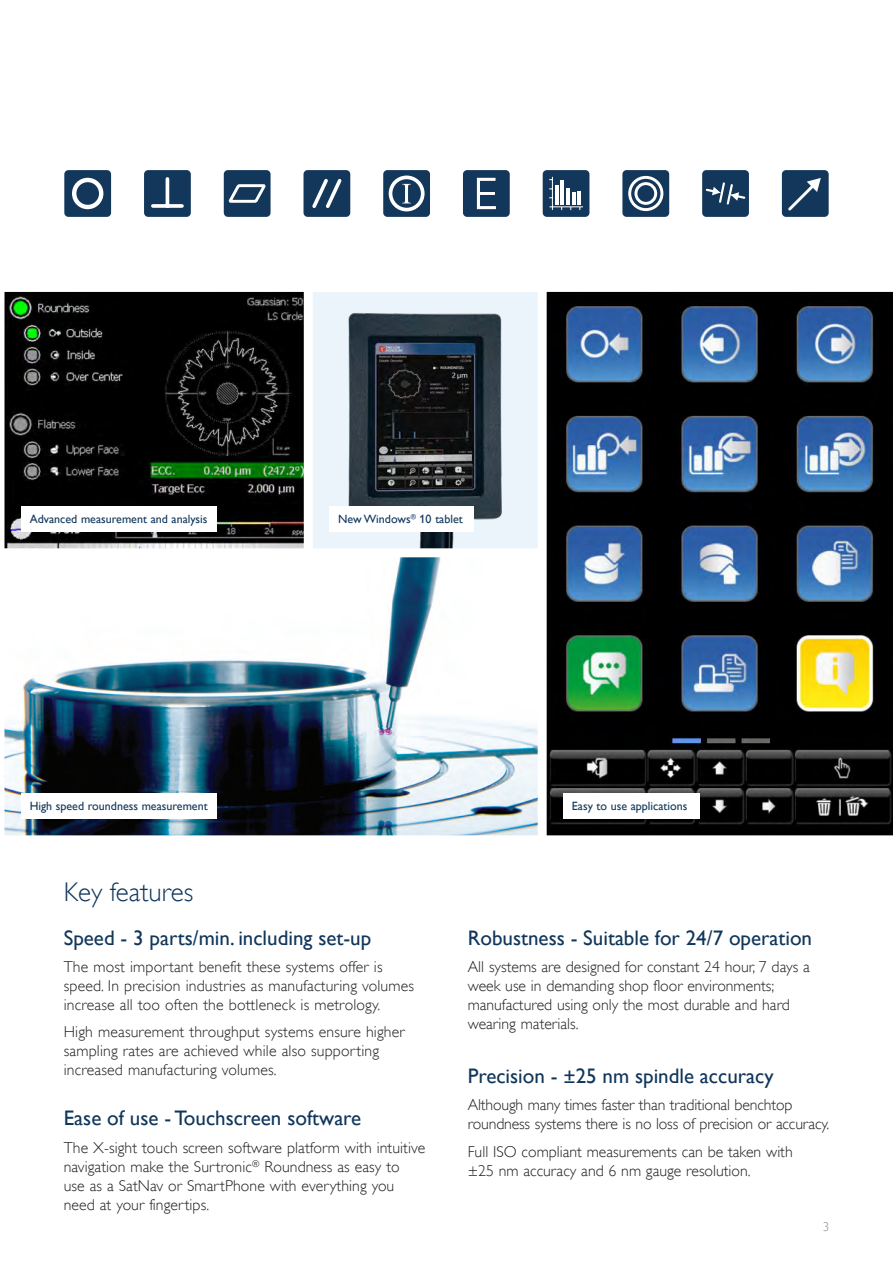
<style>
.page{position:relative;width:893px;height:1263px;background:#fff}
.page>*{position:absolute;margin:0;border:0;box-sizing:border-box;transform-origin:0 0}
.L2_-_Subhead{font:300 27px "Gill Alt One";color:#10365b}
.L2_-_Subhead-2{font:21px "Gill Alt One";color:#10365b}
.Body{font:300 15.75px/18.9px "Gill Alt One";letter-spacing:.005em;color:#231f20}
.t1{font:300 12.75px "Gill Alt One";color:#888786}
.Body-2{font:12px "Gill Alt One";color:#10365b}
</style>
<div class="page">
<div style="left:463px;top:170px;width:47px;height:47px;background:#13375b;border-radius:4px"></div>
<svg style="left:477px;top:178px;width:19px;height:31px"></svg>
<div style="left:543px;top:170px;width:46px;height:47px;background:#13375b;border-radius:4px"></div>
<hr style="left:549px;top:206px;width:34px;height:1px;background:#fff">
<hr style="left:552px;top:177px;width:1px;height:33px;background:#fff">
<hr style="left:555px;top:185px;width:4px;height:20px;background:#fff">
<hr style="left:560px;top:180px;width:4px;height:25px;background:#fff">
<hr style="left:566px;top:188px;width:4px;height:17px;background:#fff">
<hr style="left:572px;top:193px;width:4px;height:12px;background:#fff">
<hr style="left:577px;top:191px;width:4px;height:14px;background:#fff">
<div style="left:622px;top:170px;width:47px;height:47px;background:#13375b;border-radius:4px"></div>
<svg style="left:628px;top:175px;width:36px;height:37px"></svg>
<div style="left:702px;top:170px;width:47px;height:47px;background:#13375b;border-radius:4px"></div>
<svg style="left:705px;top:182px;width:41px;height:23px"></svg>
<div style="left:782px;top:170px;width:47px;height:47px;background:#13375b;border-radius:4px"></div>
<svg style="left:788px;top:178px;width:33px;height:33px"></svg>
<div style="left:64px;top:170px;width:47px;height:47px;background:#13375b;border-radius:4px"></div>
<div style="left:72px;top:178px;width:31px;height:31px;border:4px solid #fff;border-radius:50%"></div>
<div style="left:224px;top:170px;width:47px;height:47px;background:#13375b;border-radius:4px"></div>
<svg style="left:228px;top:184px;width:38px;height:19px"></svg>
<div style="left:144px;top:170px;width:47px;height:47px;background:#13375b;border-radius:4px"></div>
<svg style="left:153px;top:204px;width:29px;height:4px"></svg>
<hr style="left:166px;top:179px;width:3px;height:27px;background:#fff">
<div style="left:303px;top:170px;width:47px;height:47px;background:#13375b;border-radius:4px"></div>
<svg style="left:312px;top:179px;width:30px;height:29px"></svg>
<div style="left:383px;top:170px;width:47px;height:47px;background:#13375b;border-radius:4px"></div>
<div style="left:389px;top:176px;width:36px;height:35px;border:4px solid #fff;border-radius:50%"></div>
<svg style="left:402px;top:184px;width:9px;height:19px"></svg>
<img style="left:4px;top:557px;width:534px;height:278px">
<div style="left:308px;top:287px;width:234px;height:266px;background:#ebf4fb"></div>
<img style="left:338px;top:313px;width:164px;height:235px">
<img style="left:4px;top:292px;width:300px;height:256px">
<img style="left:547px;top:292px;width:346px;height:543px">
<div style="left:563px;top:793px;width:136px;height:26px;background:#fff"></div>
<div style="left:21px;top:793px;width:196px;height:26px;background:#fff"></div>
<div style="left:21px;top:506px;width:196px;height:25px;background:#fff"></div>
<div style="left:330px;top:506px;width:144px;height:25px;background:#fff"></div>
<div style="left:538px;top:287px;width:9px;height:553px;background:#fff"></div>
<div style="left:304px;top:287px;width:9px;height:266px;background:#fff"></div>
<div style="left:0;top:548px;width:542px;height:9px;background:#fff"></div>
<div style="left:0;top:283px;width:893px;height:9px;background:#fff"></div>
<p class="Body-2" style="left:30px;top:512px;width:179px">Advanced measurement and analysis</p>
<p class="Body-2" style="left:338px;top:512px;width:126px">New Windows<sup>®</sup> 10 tablet</p>
<p class="Body-2" style="left:30px;top:799px;width:179px">High speed roundness measurement</p>
<p class="Body-2" style="left:572px;top:799px;width:117px">Easy to use applications</p>
<p class="L2_-_Subhead" style="left:64px;top:876px;width:131px">Key features</p>
<p class="L2_-_Subhead-2" style="left:64px;top:925px;width:309px">Speed - 3 parts/min. including set-up</p>
<p class="Body" style="left:64px;top:957px;width:352px">The most important benefit these systems offer is speed. In precision industries as manufacturing volumes increase all too often the bottleneck is metrology.</p>
<p class="Body" style="left:64px;top:1022px;width:342px">High measurement throughput systems ensure higher sampling rates are achieved while also supporting increased manufacturing volumes.</p>
<p class="L2_-_Subhead-2" style="left:64px;top:1106px;width:299px">Ease of use - Touchscreen software</p>
<p class="Body" style="left:64px;top:1138px;width:363px">The X-sight touch screen software platform with intuitive navigation make the Surtronic<sup>®</sup> Roundness as easy to<br>use as a SatNav or SmartPhone with everything you need at your fingertips.</p>
<p class="L2_-_Subhead-2" style="left:468px;top:925px;width:346px">Robustness - Suitable for 24/7 operation</p>
<p class="Body" style="left:468px;top:957px;width:344px">All systems are designed for constant 24 hour, 7 days a week use in demanding shop floor environments; manufactured using only the most durable and hard wearing materials.</p>
<p class="L2_-_Subhead-2" style="left:468px;top:1064px;width:307px">Precision - ±25 nm spindle accuracy</p>
<p class="Body" style="left:468px;top:1095px;width:363px">Although many times faster than traditional benchtop roundness systems there is no loss of precision or accuracy.</p>
<p class="Body" style="left:468px;top:1142px;width:326px">Full ISO compliant measurements can be taken with ±25 nm accuracy and 6 nm gauge resolution.</p>
<p class="t1" style="left:823px;top:1220px;width:8px">3</p>
</div>
